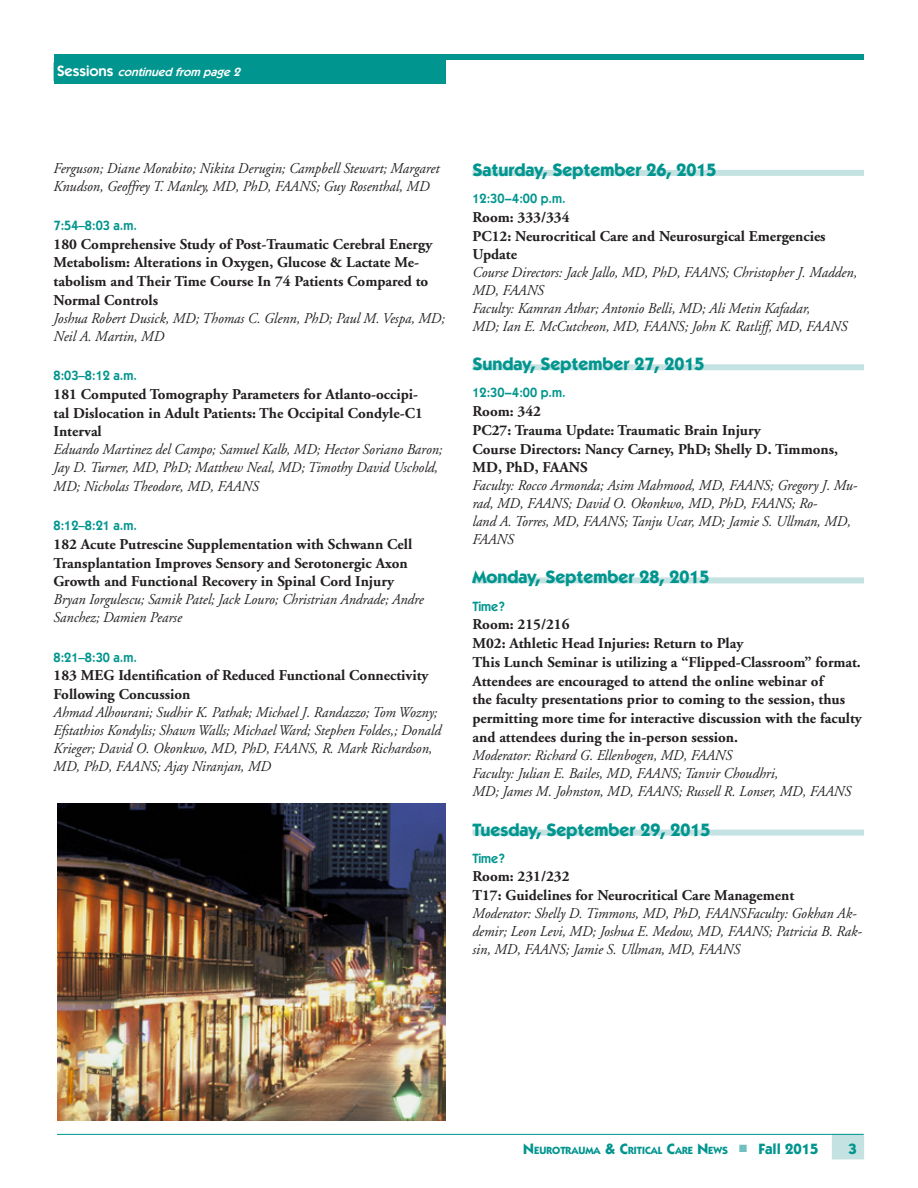
<style>
.page{position:relative;width:918px;height:1188px;background:#fff}
.page>*{position:absolute;margin:0;border:0;box-sizing:border-box;transform-origin:0 0}
.meeting_high_day{font:700 18px "Itc Kabel";color:#00958e}
.meeting_high_authors{font:italic 15px/18px "Adobe Garamond";color:#231f20;scale:.95 1}
.meeting_high_text{font:700 15px/18.8px "Adobe Garamond";color:#231f20}
.t1{font:700 15px "Itc Kabel";color:#00958e}
.meeting_high_time{font:600 13.5px "Itc Kabel";color:#00958e;scale:.95 1}
.continued_from{font:italic 600 12px "Itc Kabel";color:#fff}
.t2{font:700 10.5px "Itc Kabel";color:#00958e}
.s1{font-style:normal;font-size:15px}
.s2{font-size:15px}
</style>
<div class="page">
<div style="left:54px;top:54px;width:810px;height:6px;background:#00958e"></div>
<div style="left:832px;top:1134px;width:32px;height:25px;background:#c4e2e1"></div>
<hr style="left:57px;top:1134px;width:807px;height:1px;background:#00958e">
<div style="left:472px;top:170px;width:392px;height:6px;background:#c4e2e1"></div>
<div style="left:472px;top:364px;width:392px;height:6px;background:#c4e2e1"></div>
<div style="left:472px;top:577px;width:392px;height:6px;background:#c4e2e1"></div>
<div style="left:472px;top:830px;width:392px;height:6px;background:#c4e2e1"></div>
<div style="left:54px;top:57px;width:392px;height:27px;background:#00958e"></div>
<img style="left:57px;top:804px;width:389px;height:316px">
<p class="continued_from" style="left:57px;top:65px;width:188px"><span class="s1">S e s s i o n s</span> continued from page2</p>
<p class="meeting_high_authors" style="left:54px;top:159px;width:408px">Ferguson; Diane Morabito; Nikita Derugin; Campbell Stewart; Margaret<br>Knudson, Geoffrey T. Manley, MD, PhD, FAANS; Guy Rosenthal, MD</p>
<p class="meeting_high_time" style="left:54px;top:217px;width:89px">7:54–8:03 a.m.</p>
<p class="meeting_high_text" style="left:54px;top:235px;width:380px">180 Comprehensive Study of Post-Traumatic Cerebral Energy Metabolism: Alterations in Oxygen, Glucose &amp; Lactate Me&shy;tabolism and Their Time Course In 74 Patients Compared to Normal Controls</p>
<p class="meeting_high_authors" style="left:54px;top:310px;width:414px">Joshua Robert Dusick, MD; Thomas C. Glenn, PhD; Paul M. Vespa, MD;<br>Neil A. Martin, MD</p>
<p class="meeting_high_time" style="left:54px;top:367px;width:89px">8:03–8:12 a.m.</p>
<p class="meeting_high_text" style="left:54px;top:385px;width:371px">181 Computed Tomography Parameters for Atlanto-occipi&shy;tal Dislocation in Adult Patients: The Occipital Condyle-C1<br>Interval</p>
<p class="meeting_high_authors" style="left:54px;top:441px;width:411px">Eduardo Martinez del Campo; Samuel Kalb, MD; Hector Soriano Baron;<br>Jay D. Turner, MD, PhD; Matthew Neal, MD; Timothy David Uschold,<br>MD; Nicholas Theodore, MD, FAANS</p>
<p class="meeting_high_time" style="left:54px;top:518px;width:89px">8:12–8:21 a.m.</p>
<p class="meeting_high_text" style="left:54px;top:535px;width:360px">182 Acute Putrescine Supplementation with Schwann Cell<br>Transplantation Improves Sensory and Serotonergic Axon<br>Growth and Functional Recovery in Spinal Cord Injury</p>
<p class="meeting_high_authors" style="left:54px;top:591px;width:391px">Bryan Iorgulescu; Samik Patel; Jack Louro; Christrian Andrade; Andre<br>Sanchez; Damien Pearse</p>
<p class="meeting_high_time" style="left:54px;top:649px;width:89px">8:21–8:30 a.m.</p>
<p class="meeting_high_text" style="left:54px;top:667px;width:376px">183 MEG Identification of Reduced Functional Connectivity<br>Following Concussion</p>
<p class="meeting_high_authors" style="left:54px;top:704px;width:409px">Ahmad Alhourani; Sudhir K. Pathak; Michael J. Randazzo; Tom Wozny; Efstathios Kondylis; Shawn Walls; Michael Ward; Stephen Foldes,; Donald Krieger; David O. Okonkwo, MD, PhD, FAANS, R. Mark Richardson, MD, PhD, FAANS; Ajay Niranjan, MD</p>
<p class="meeting_high_day" style="left:472px;top:159px;width:246px">Saturday, September 26, 2015</p>
<p class="meeting_high_time" style="left:472px;top:190px;width:100px">12:30−4:00 p.m.</p>
<p class="meeting_high_text" style="left:472px;top:208px;width:355px">Room: 333/334<br>PC12: Neurocritical Care and Neurosurgical Emergencies<br>Update</p>
<p class="meeting_high_authors" style="left:472px;top:264px;width:407px">Course Directors: Jack Jallo, MD, PhD, FAANS; Christopher J. Madden, MD, FAANS<br>Faculty: Kamran Athar; Antonio Belli, MD; Ali Metin Kafadar,<br>MD; Ian E. McCutcheon, MD, FAANS; John K. Ratliff, MD, FAANS</p>
<p class="meeting_high_day" style="left:472px;top:353px;width:234px">Sunday, September 27, 2015</p>
<p class="meeting_high_time" style="left:472px;top:385px;width:100px">12:30−4:00 p.m.</p>
<p class="meeting_high_text" style="left:472px;top:402px;width:367px">Room: 342<br>PC27: Trauma Update: Traumatic Brain Injury<br>Course Directors: Nancy Carney, PhD; Shelly D. Timmons,<br>MD, PhD, FAANS</p>
<p class="meeting_high_authors" style="left:472px;top:477px;width:407px">Faculty: Rocco Armonda; Asim Mahmood, MD, FAANS; Gregory J. Mu&shy;rad, MD, FAANS; David O. Okonkwo, MD, PhD, FAANS; Ro-<br>land A. Torres, MD, FAANS; Tanju Ucar, MD; Jamie S. Ullman, MD, FAANS</p>
<p class="meeting_high_day" style="left:472px;top:566px;width:239px">Monday, September 28, 2015</p>
<p class="meeting_high_time" style="left:472px;top:598px;width:36px">Time?</p>
<p class="meeting_high_text" style="left:472px;top:616px;width:391px">Room: 215/216<br>M02: Athletic Head Injuries: Return to Play<br>This Lunch Seminar is utilizing a “Flipped-Classroom” format.<br>Attendees are encouraged to attend the online webinar of<br>the faculty presentations prior to coming to the session, thus permitting more time for interactive discussion with the faculty and attendees during the in-person session.</p>
<p class="meeting_high_authors" style="left:472px;top:747px;width:275px">Moderator: Richard G. Ellenbogen, MD, FAANS</p>
<p class="meeting_high_authors" style="left:472px;top:765px;width:400px">Faculty: Julian E. Bailes, MD, FAANS; Tanvir Choudhri,<br>MD; James M. Johnston, MD, FAANS; Russell R. Lonser, MD, FAANS</p>
<p class="meeting_high_day" style="left:472px;top:818px;width:240px">Tuesday, September 29, 2015</p>
<p class="meeting_high_time" style="left:472px;top:850px;width:36px">Time?</p>
<p class="meeting_high_text" style="left:472px;top:868px;width:323px">Room: 231/232<br>T17: Guidelines for Neurocritical Care Management</p>
<p class="meeting_high_authors" style="left:472px;top:905px;width:412px">Moderator: Shelly D. Timmons, MD, PhD, FAANSFaculty: Gokhan Ak&shy;demir; Leon Levi, MD; Joshua E. Medow, MD, FAANS; Patricia B. Rak&shy;sin, MD, FAANS; Jamie S. Ullman, MD, FAANS</p>
<p class="t2" style="left:523px;top:1144px;width:206px"><span class="s2">N</span>EUROTRAUMA <span class="s2">&amp; C</span>RITICAL <span class="s2">C</span>ARE <span class="s2">N</span>EWS</p>
<p class="t1" style="left:759px;top:1140px;width:62px">Fall 2015</p>
<p class="t1" style="left:849px;top:1140px;width:10px">3</p>
</div>
